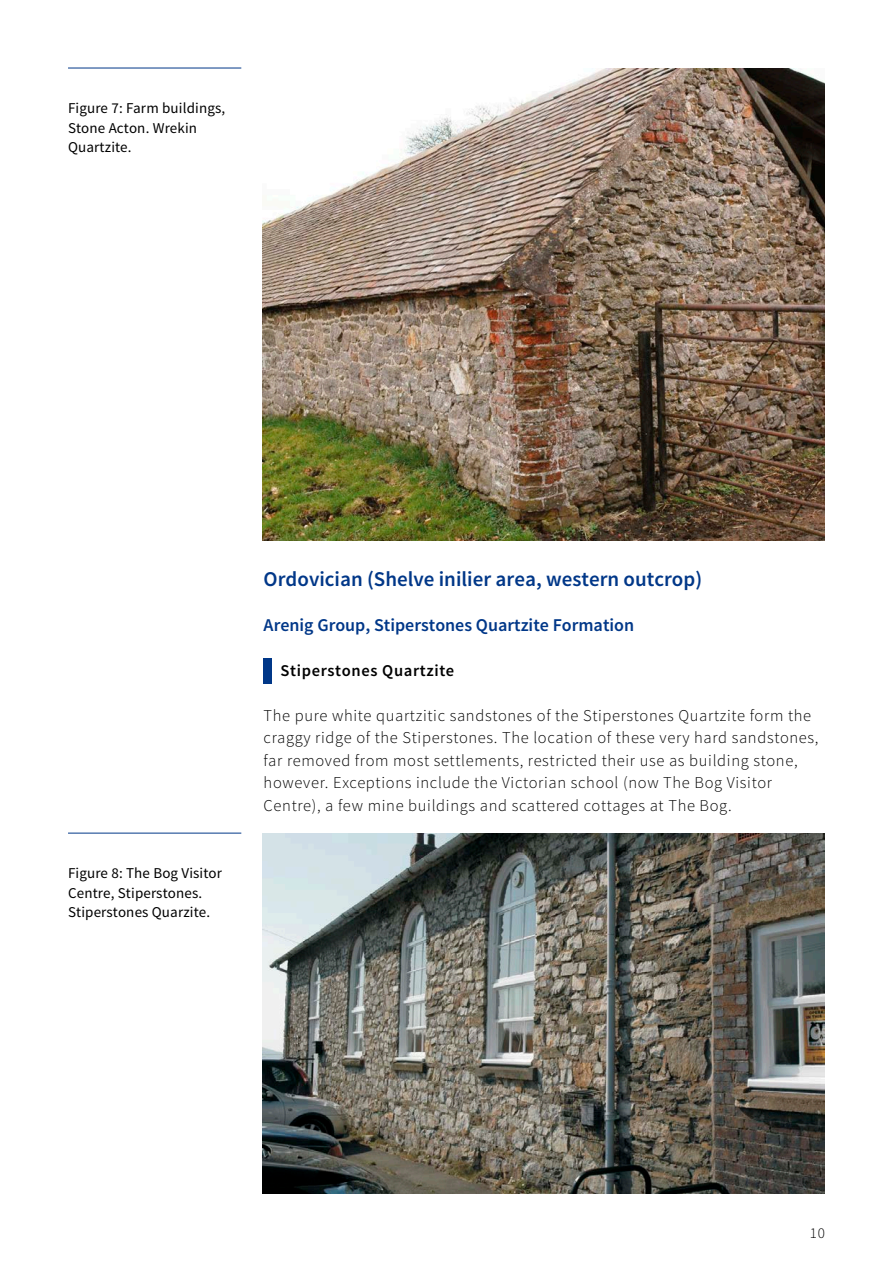
<style>
.page{position:relative;width:893px;height:1263px;background:#fff}
.page>*{position:absolute;margin:0;border:0;box-sizing:border-box;transform-origin:0 0}
.Heading_1{font:600 21px "Source Sans Pro";color:#003788}
.Heading_2{font:600 18px "Source Sans Pro";color:#003788}
.Body_text{font:300 16.5px/22.5px "Source Sans Pro";letter-spacing:.04em;color:#000}
.Emphasis_Stone_type{font:600 16.5px "Source Sans Pro";letter-spacing:.04em;color:#000}
.t1{font:15px/19.5px "Source Sans Pro";letter-spacing:.01em;color:#000}
.t2{font:300 15px "Source Sans Pro";color:#000}
</style>
<div class="page">
<div style="left:264px;top:659px;width:8px;height:25px;background:#003788"></div>
<img style="left:263px;top:68px;width:562px;height:473px">
<hr style="left:68px;top:68px;width:173px;height:1px;background:#003788">
<hr style="left:68px;top:833px;width:173px;height:1px;background:#003788">
<img style="left:263px;top:833px;width:562px;height:360px">
<p class="t1" style="left:68px;top:99px;width:159px">Figure 7: Farm buildings,</p>
<p class="t1" style="left:68px;top:118px;width:131px">Stone Acton. Wrekin</p>
<p class="t1" style="left:68px;top:138px;width:65px">Quartzite.</p>
<p class="t1" style="left:68px;top:864px;width:155px">Figure 8: The Bog Visitor<br>Centre, Stiperstones.<br>Stiperstones Quarzite.</p>
<h1 class="Heading_1" style="left:264px;top:565px;width:440px">Ordovician (Shelve inilier area, western outcrop)</h1>
<h2 class="Heading_2" style="left:264px;top:613px;width:372px">Arenig Group, Stiperstones Quartzite Formation</h2>
<h3 class="Emphasis_Stone_type" style="left:281px;top:660px;width:175px">Stiperstones Quartzite</h3>
<p class="Body_text" style="left:264px;top:704px;width:556px">The pure white quartzitic sandstones of the Stiperstones Quartzite form the craggy ridge of the Stiperstones. The location of these very hard sandstones, far removed from most settlements, restricted their use as building stone, however. Exceptions include the Victorian school (now The Bog Visitor Centre), a few mine buildings and scattered cottages at The Bog.</p>
<p class="t2" style="left:810px;top:1224px;width:16px">10</p>
</div>
